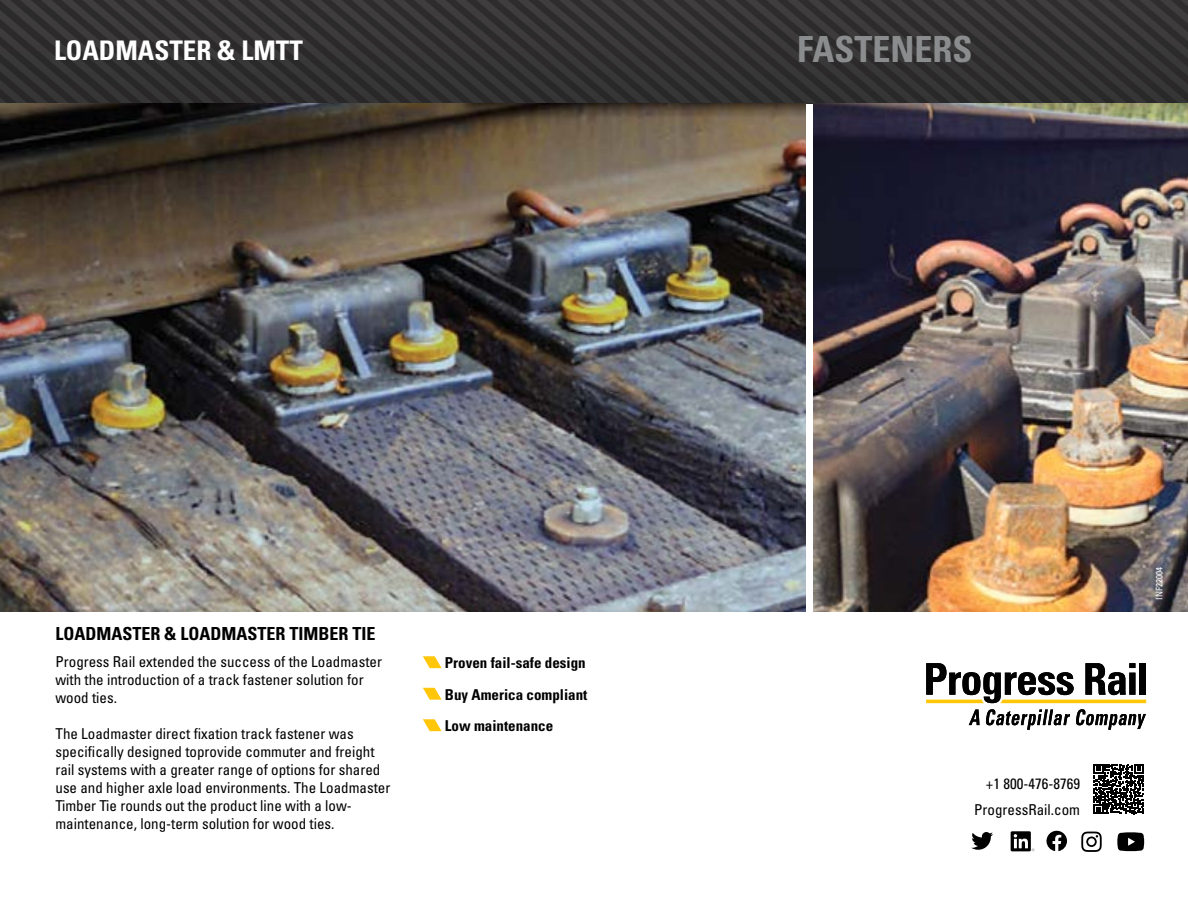
<style>
.page{position:relative;width:1188px;height:918px;background:#fff}
.page>*{position:absolute;margin:0;border:0;box-sizing:border-box;transform-origin:0 0}
.t1{font:700 condensed 36px "Univers LT Std";color:#8a8c8e}
.t2{font:700 condensed 27px "Univers LT Std";color:#fff}
.t3{font:700 condensed 18px "Univers LT Std";color:#000}
.t4{font:condensed 15px/18px "Univers LT Std";color:#000}
.t5{font:700 condensed 15px/31.5px "Univers LT Std";color:#000;text-align:justify}
.t6{font:condensed 9px "Univers LT Std";color:#fff}
</style>
<div class="page">
<svg style="left:0;top:0;width:414px;height:103px;background:#323131"></svg>
<svg style="left:414px;top:0;width:292px;height:103px;background:#333131"></svg>
<svg style="left:706px;top:0;width:482px;height:103px;background:#333131"></svg>
<svg style="left:0;top:10px;width:111px;height:93px;background:#323031"></svg>
<svg style="left:423px;top:656px;width:19px;height:12px"></svg>
<svg style="left:423px;top:688px;width:19px;height:12px"></svg>
<svg style="left:423px;top:719px;width:19px;height:12px"></svg>
<img style="left:813px;top:103px;width:375px;height:509px">
<img style="left:0;top:103px;width:806px;height:509px">
<svg style="left:926px;top:663px;width:221px;height:189px"></svg>
<h2 class="t2" style="left:54px;top:34px;width:250px">LOADMASTER &amp; LMTT</h2>
<p class="t3" style="left:56px;top:623px;width:321px">LOADMASTER &amp; LOADMASTER TIMBER TIE</p>
<p class="t4" style="left:56px;top:653px;width:328px">Progress Rail extended the success of the Loadmaster with the introduction of a track fastener solution for wood ties.</p>
<p class="t4" style="left:56px;top:725px;width:336px">The Loadmaster direct fixation track fastener was specifically designed toprovide commuter and freight rail systems with a greater range of options for shared use and higher axle load environments. The Loadmaster Timber Tie rounds out the product line with a low&shy;maintenance, long-term solution for wood ties.</p>
<p class="t5" style="left:445px;top:647px;width:144px">Proven fail-safe design Buy America compliant Low maintenance</p>
<h1 class="t1" style="left:797px;top:27px;width:177px">FASTENERS</h1>
<p class="t4" style="left:974px;top:771px;width:107px;line-height:25.5px;text-align:right">+1 800-476-8769<br>ProgressRail.com</p>
<p class="t6" style="left:1154px;top:600px;width:34px;rotate:-90deg">INF22004</p>
</div>
